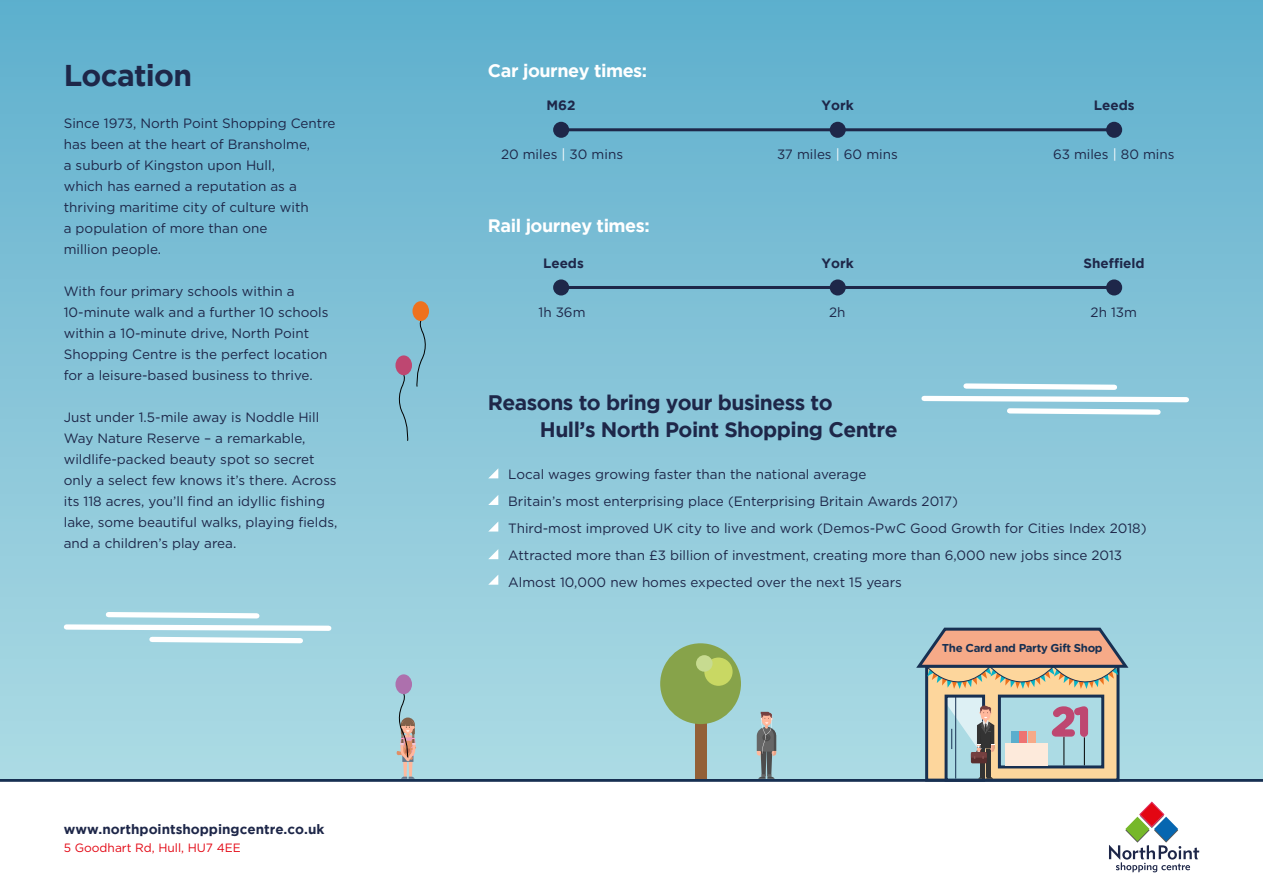
<style>
.page{position:relative;width:1263px;height:893px;background:#fff}
.page>*{position:absolute;margin:0;border:0;box-sizing:border-box;transform-origin:0 0}
.t1{font:700 30px "Gotham";letter-spacing:-.025em;color:#1e2749}
.t2{font:700 21px/27px "Gotham";letter-spacing:-.025em;color:#1e2749}
.t3{font:700 18px "Gotham";letter-spacing:-.025em;color:#fff}
.t4{font:13.5px/21px "Gotham";color:#1e2749}
.t5{font:700 13.5px "Gotham";color:#1e2749}
.t6{font:12px "Gotham";color:#e30613}
.t7{font:700 11.4px "Gotham Rounded";letter-spacing:-.03em;color:#173052}
.s1{color:#fff}
</style>
<div class="page">
<svg style="left:0;top:779px;width:1263px;height:94px"></svg>
<div style="left:0;top:0;width:1263px;height:779px;background:linear-gradient(to bottom,#5fafcd,#aedbe4)"></div>
<svg style="left:1109px;top:802px;width:90px;height:70px"></svg>
<div style="left:925px;top:664px;width:194px;height:118px;background:#fdd69c;border:3px solid #173052"></div>
<div style="left:946px;top:696px;width:37px;height:84px;background:#acdbe4"></div>
<div style="left:944px;top:695px;width:41px;height:87px;border:3px solid #173052"></div>
<div style="left:998px;top:695px;width:106px;height:73px;border:3px solid #173052"></div>
<hr style="left:955px;top:695px;width:1px;height:84px;background:#173052">
<svg style="left:978px;top:776px;width:15px;height:3px"></svg>
<div style="left:980px;top:749px;width:5px;height:28px;background:#333"></div>
<div style="left:986px;top:749px;width:5px;height:28px;background:#333"></div>
<svg style="left:913px;top:625px;width:218px;height:140px"></svg>
<hr style="left:560px;top:128px;width:555px;height:3px;background:#1e2749">
<div style="left:553px;top:122px;width:16px;height:16px;background:#1e2749;border-radius:50%"></div>
<div style="left:830px;top:122px;width:16px;height:16px;background:#1e2749;border-radius:50%"></div>
<div style="left:1106px;top:122px;width:16px;height:16px;background:#1e2749;border-radius:50%"></div>
<hr style="left:560px;top:286px;width:555px;height:3px;background:#1e2749">
<div style="left:553px;top:279px;width:16px;height:16px;background:#1e2749;border-radius:50%"></div>
<div style="left:830px;top:279px;width:16px;height:16px;background:#1e2749;border-radius:50%"></div>
<div style="left:1106px;top:279px;width:16px;height:16px;background:#1e2749;border-radius:50%"></div>
<svg style="left:488px;top:468px;width:10px;height:10px"></svg>
<svg style="left:488px;top:495px;width:10px;height:10px"></svg>
<svg style="left:488px;top:521px;width:10px;height:10px"></svg>
<svg style="left:488px;top:549px;width:10px;height:10px"></svg>
<svg style="left:488px;top:575px;width:10px;height:10px"></svg>
<svg style="left:396px;top:693px;width:21px;height:86px;background:#afb7b6"></svg>
<div style="left:395px;top:674px;width:17px;height:20px;background:#ad70ad;border-radius:50%"></div>
<svg style="left:919px;top:381px;width:273px;height:36px"></svg>
<svg style="left:61px;top:609px;width:273px;height:37px"></svg>
<svg style="left:396px;top:374px;width:13px;height:68px"></svg>
<div style="left:395px;top:355px;width:17px;height:20px;background:#be4771;border-radius:50%"></div>
<svg style="left:416px;top:320px;width:13px;height:67px"></svg>
<div style="left:412px;top:301px;width:17px;height:20px;background:#ee721e;border-radius:50%"></div>
<svg style="left:757px;top:712px;width:19px;height:67px"></svg>
<div style="left:695px;top:716px;width:11px;height:63px;background:#936037"></div>
<div style="left:660px;top:643px;width:81px;height:81px;background:#87a34a;border-radius:50%"></div>
<div style="left:704px;top:657px;width:29px;height:29px;background:#c9d863;border-radius:50%"></div>
<div style="left:696px;top:655px;width:17px;height:17px;background:#c7db90;border-radius:50%"></div>
<h1 class="t1" style="left:64px;top:58px;width:130px">Location</h1>
<p class="t4" style="left:64px;top:112px;width:273px">Since 1973, North Point Shopping Centre has been at the heart of Bransholme,<br>a suburb of Kingston upon Hull,<br>which has earned a reputation as a thriving maritime city of culture with<br>a population of more than one<br>million people.</p>
<p class="t4" style="left:64px;top:280px;width:266px">With four primary schools within a 10-minute walk and a further 10 schools within a 10-minute drive, North Point Shopping Centre is the perfect location for a leisure-based business to thrive.</p>
<p class="t4" style="left:64px;top:406px;width:275px">Just under 1.5-mile away is Noddle Hill Way Nature Reserve – a remarkable, wildlife-packed beauty spot so secret only a select few knows it’s there. Across its 118 acres, you’ll find an idyllic fishing lake, some beautiful walks, playing fields, and a children’s play area.</p>
<p class="t5" style="left:64px;top:821px;width:262px">www.northpointshoppingcentre.co.uk</p>
<p class="t6" style="left:64px;top:840px;width:179px">5 Goodhart Rd, Hull, HU7 4EE</p>
<h3 class="t3" style="left:488px;top:60px;width:161px">Car journey times:</h3>
<p class="t5" style="left:546px;top:98px;width:31px">M62</p>
<p class="t5" style="left:821px;top:98px;width:34px">York</p>
<p class="t5" style="left:1094px;top:98px;width:42px">Leeds</p>
<p class="t4" style="left:777px;top:143px;width:122px">37 miles <span class="s1">|</span> 60 mins</p>
<p class="t4" style="left:1053px;top:143px;width:123px">63 miles <span class="s1">|</span> 80 mins</p>
<p class="t4" style="left:501px;top:143px;width:124px">20 miles <span class="s1">|</span> 30 mins</p>
<h3 class="t3" style="left:488px;top:215px;width:163px">Rail journey times:</h3>
<p class="t5" style="left:543px;top:256px;width:42px">Leeds</p>
<p class="t5" style="left:821px;top:256px;width:34px">York</p>
<p class="t5" style="left:1083px;top:256px;width:63px">Sheffield</p>
<p class="t4" style="left:829px;top:301px;width:18px">2h</p>
<p class="t4" style="left:1090px;top:301px;width:48px">2h 13m</p>
<p class="t4" style="left:538px;top:301px;width:49px">1h 36m</p>
<h2 class="t2" style="left:540px;top:388px;width:359px;text-indent:-52px">Reasons to bring your business to<br>Hull’s North Point Shopping Centre</h2>
<p class="t4" style="left:508px;top:460px;width:640px;line-height:27px">Local wages growing faster than the national average<br>Britain’s most enterprising place (Enterprising Britain Awards 2017)<br>Third-most improved UK city to live and work (Demos-PwC Good Growth for Cities Index 2018)<br>Attracted more than £3 billion of investment, creating more than 6,000 new jobs since 2013<br>Almost 10,000 new homes expected over the next 15 years</p>
<p class="t7" style="left:942px;top:640px;width:162px">The Card and Party Gift Shop</p>
</div>
